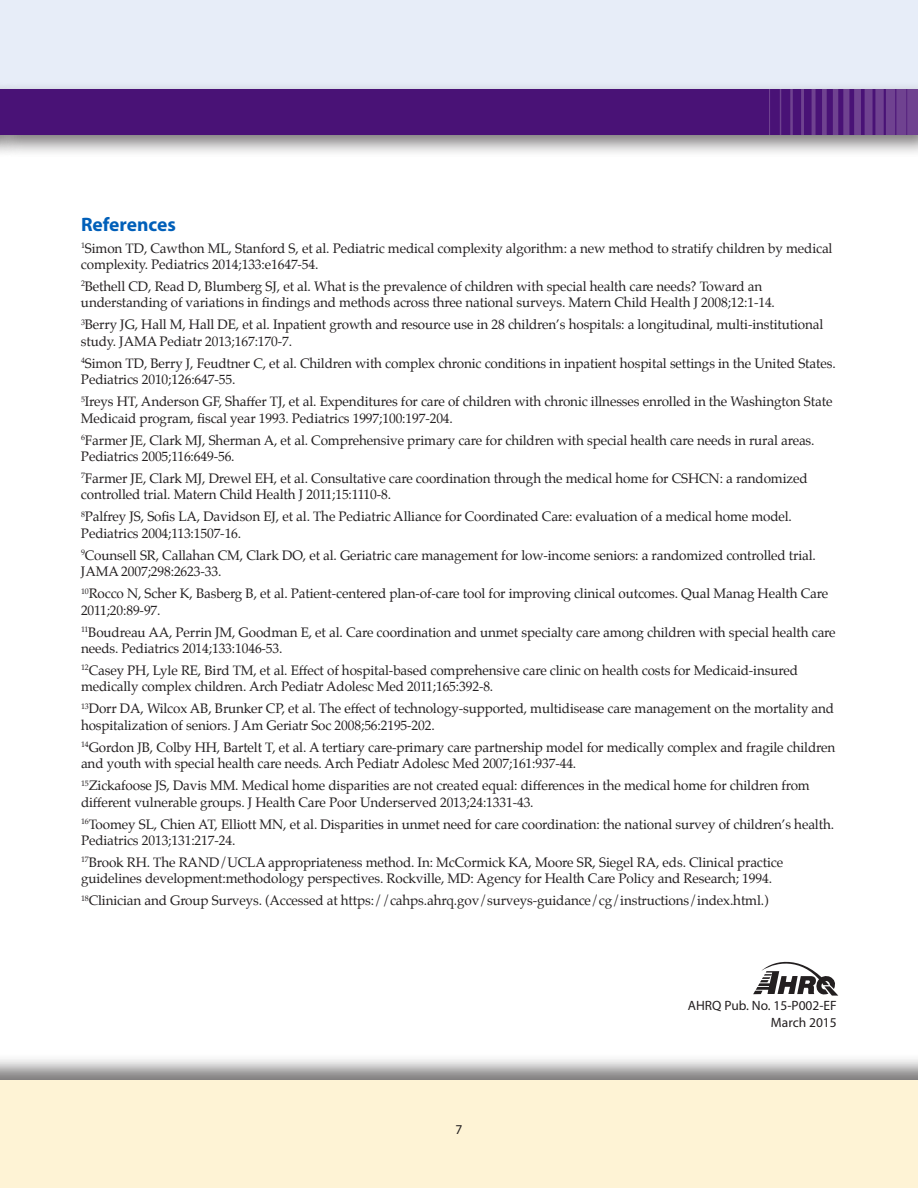
<style>
.page{position:relative;width:918px;height:1188px;background:#fff}
.page>*{position:absolute;margin:0;border:0;box-sizing:border-box;transform-origin:0 0}
.Head_Lvl_1{font:700 19.5px "Myriad Pro";color:#005fb9}
.Footnotes{font:13.5px/16.5px "Palatino";letter-spacing:-.01em;color:#231f20}
.Chart_text{font:13.5px/16.5px "Myriad Pro";color:#231f20;text-align:right}
</style>
<div class="page">
<div style="left:0;top:1054px;width:918px;height:134px;background:#231f20;opacity:.6"></div>
<div style="left:0;top:1080px;width:918px;height:108px;background:#fef3d5"></div>
<div style="left:0;top:0;width:918px;height:96px;background:#e7edf8"></div>
<div style="left:0;top:82px;width:918px;height:76px;background:#231f20;opacity:.6"></div>
<div style="left:0;top:90px;width:918px;height:45px;background:#491276"></div>
<img style="left:780px;top:90px;width:138px;height:45px">
<svg style="left:753px;top:961px;width:85px;height:35px"></svg>
<p class="Head_Lvl_1" style="left:81px;top:211px;width:96px">References</p>
<p class="Footnotes" style="left:81px;top:240px;width:753px"><sup>1</sup>Simon TD, Cawthon ML, Stanford S, et al. Pediatric medical complexity algorithm: a new method to stratify children by medical complexity. Pediatrics 2014;133:e1647-54.</p>
<p class="Footnotes" style="left:81px;top:278px;width:696px"><sup>2</sup>Bethell CD, Read D, Blumberg SJ, et al. What is the prevalence of children with special health care needs? Toward an understanding of variations in findings and methods across three national surveys. Matern Child Health J 2008;12:1-14.</p>
<p class="Footnotes" style="left:81px;top:316px;width:744px"><sup>3</sup>Berry JG, Hall M, Hall DE, et al. Inpatient growth and resource use in 28 children’s hospitals: a longitudinal, multi-institutional study. JAMA Pediatr 2013;167:170-7.</p>
<p class="Footnotes" style="left:81px;top:355px;width:756px"><sup>4</sup>Simon TD, Berry J, Feudtner C, et al. Children with complex chronic conditions in inpatient hospital settings in the United States.<br>Pediatrics 2010;126:647-55.</p>
<p class="Footnotes" style="left:81px;top:393px;width:753px"><sup>5</sup>Ireys HT, Anderson GF, Shaffer TJ, et al. Expenditures for care of children with chronic illnesses enrolled in the Washington State<br>Medicaid program, fiscal year 1993. Pediatrics 1997;100:197-204.</p>
<p class="Footnotes" style="left:81px;top:432px;width:735px"><sup>6</sup>Farmer JE, Clark MJ, Sherman A, et al. Comprehensive primary care for children with special health care needs in rural areas.<br>Pediatrics 2005;116:649-56.</p>
<p class="Footnotes" style="left:81px;top:470px;width:728px"><sup>7</sup>Farmer JE, Clark MJ, Drewel EH, et al. Consultative care coordination through the medical home for CSHCN: a randomized controlled trial. Matern Child Health J 2011;15:1110-8.</p>
<p class="Footnotes" style="left:81px;top:508px;width:713px"><sup>8</sup>Palfrey JS, Sofis LA, Davidson EJ, et al. The Pediatric Alliance for Coordinated Care: evaluation of a medical home model.<br>Pediatrics 2004;113:1507-16.</p>
<p class="Footnotes" style="left:81px;top:547px;width:736px"><sup>9</sup>Counsell SR, Callahan CM, Clark DO, et al. Geriatric care management for low-income seniors: a randomized controlled trial.<br>JAMA 2007;298:2623-33.</p>
<p class="Footnotes" style="left:81px;top:585px;width:749px"><sup>10</sup>Rocco N, Scher K, Basberg B, et al. Patient-centered plan-of-care tool for improving clinical outcomes. Qual Manag Health Care<br>2011;20:89-97.</p>
<p class="Footnotes" style="left:81px;top:624px;width:756px"><sup>11</sup>Boudreau AA, Perrin JM, Goodman E, et al. Care coordination and unmet specialty care among children with special health care needs. Pediatrics 2014;133:1046-53.</p>
<p class="Footnotes" style="left:81px;top:662px;width:718px"><sup>12</sup>Casey PH, Lyle RE, Bird TM, et al. Effect of hospital-based comprehensive care clinic on health costs for Medicaid-insured medically complex children. Arch Pediatr Adolesc Med 2011;165:392-8.</p>
<p class="Footnotes" style="left:81px;top:700px;width:755px"><sup>13</sup>Dorr DA, Wilcox AB, Brunker CP, et al. The effect of technology-supported, multidisease care management on the mortality and hospitalization of seniors. J Am Geriatr Soc 2008;56:2195-202.</p>
<p class="Footnotes" style="left:81px;top:739px;width:756px"><sup>14</sup>Gordon JB, Colby HH, Bartelt T, et al. A tertiary care-primary care partnership model for medically complex and fragile children and youth with special health care needs. Arch Pediatr Adolesc Med 2007;161:937-44.</p>
<p class="Footnotes" style="left:81px;top:777px;width:730px"><sup>15</sup>Zickafoose JS, Davis MM. Medical home disparities are not created equal: differences in the medical home for children from different vulnerable groups. J Health Care Poor Underserved 2013;24:1331-43.</p>
<p class="Footnotes" style="left:81px;top:816px;width:755px"><sup>16</sup>Toomey SL, Chien AT, Elliott MN, et al. Disparities in unmet need for care coordination: the national survey of children’s health.<br>Pediatrics 2013;131:217-24.</p>
<p class="Footnotes" style="left:81px;top:854px;width:704px"><sup>17</sup>Brook RH. The RAND/UCLA appropriateness method. In: McCormick KA, Moore SR, Siegel RA, eds. Clinical practice guidelines development:methodology perspectives. Rockville, MD: Agency for Health Care Policy and Research; 1994.</p>
<p class="Footnotes" style="left:81px;top:892px;width:689px"><sup>18</sup>Clinician and Group Surveys. (Accessed at https://cahps.ahrq.gov/surveys-guidance/cg/instructions/index.html.)</p>
<p class="Chart_text" style="left:456px;top:1121px;width:8px">7</p>
<p class="Chart_text" style="left:688px;top:997px;width:150px">AHRQ Pub. No. 15-P002-EF<br>March 2015</p>
</div>
